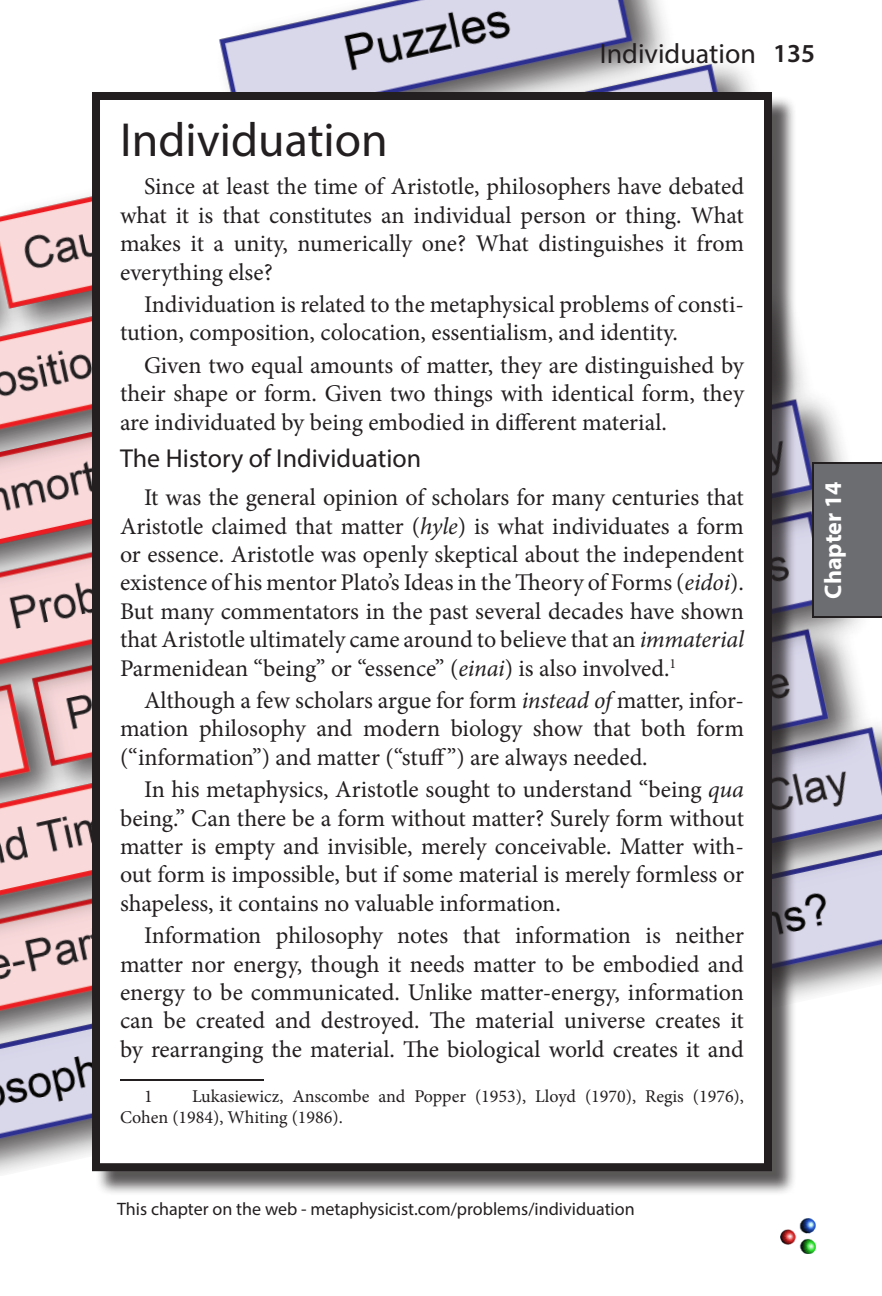
<style>
.page{position:relative;width:882px;height:1296px;background:#fff}
.page>*{position:absolute;margin:0;border:0;box-sizing:border-box;transform-origin:0 0}
.t1{font:48px "Myriad Pro";color:#231f20}
.t2{font:28px "Myriad Pro";color:#231f20}
.t3{font:26px "Myriad Pro";color:#231f20}
.t4{font:24px/28.4px "Minion Pro";color:#231f20;text-align:justify}
.t5{font:700 24px "Myriad Pro";color:#fff}
.t6{font:18px/21.6px "Minion Pro";color:#231f20}
.t7{font:18px "Myriad Pro";color:#231f20}
.s1{font-weight:600;font-size:26px}
.s2{font-style:italic}
</style>
<div class="page">
<img style="left:0;top:0;width:882px;height:1174px">
<div style="left:95px;top:95px;width:702px;height:1101px;background:#231f20;opacity:.75"></div>
<div style="left:96px;top:96px;width:672px;height:1071px;background:#fff"></div>
<div style="left:92px;top:92px;width:680px;height:1079px;border:8px solid #231f20"></div>
<img style="left:780px;top:1218px;width:35px;height:36px">
<div style="left:812px;top:462px;width:70px;height:156px;background:#6c6d70"></div>
<hr style="left:120px;top:1079px;width:144px;height:2px;background:#231f20">
<p class="t2" style="left:600px;top:36px;width:217px">Individuation <span class="s1">135</span></p>
<h1 class="t1" style="left:120px;top:110px;width:269px">Individuation</h1>
<p class="t4" style="left:120px;top:173px;width:626px;text-indent:24px">Since at least the time of Aristotle, philosophers have debated what it is that constitutes an individual person or thing. What makes it a unity, numerically one? What distinguishes it from everything else?</p>
<p class="t4" style="left:120px;top:290px;width:626px;text-indent:24px">Individuation is related to the metaphysical problems of consti&shy;tution, composition, colocation, essentialism, and identity.</p>
<p class="t4" style="left:120px;top:351px;width:626px;text-indent:24px">Given two equal amounts of matter, they are distinguished by their shape or form. Given two things with identical form, they are individuated by being embodied in different material.</p>
<p class="t3" style="left:120px;top:442px;width:303px">The History of Individuation</p>
<p class="t4" style="left:120px;top:483px;width:626px;text-indent:24px">It was the general opinion of scholars for many centuries that Aristotle claimed that matter (<span class="s2">hyle</span>) is what individuates a form or essence. Aristotle was openly skeptical about the independent existence of his mentor Plato’s Ideas in the Theory of Forms (<span class="s2">eidoi</span>).<br>But many commentators in the past several decades have shown that Aristotle ultimately came around to believe that an <span class="s2">immaterial </span>Parmenidean “being” or “essence” (<span class="s2">einai</span>) is also involved.<sup>1</sup></p>
<p class="t4" style="left:120px;top:686px;width:626px;text-indent:24px">Although a few scholars argue for form <span class="s2">instead of</span> matter, infor&shy;mation philosophy and modern biology show that both form (“information”) and matter (“stuff”) are always needed.</p>
<p class="t4" style="left:120px;top:775px;width:626px;text-indent:24px">In his metaphysics, Aristotle sought to understand “being <span class="s2">qua </span>being.” Can there be a form without matter? Surely form without matter is empty and invisible, merely conceivable. Matter with&shy;out form is impossible, but if some material is merely formless or shapeless, it contains no valuable information.</p>
<p class="t4" style="left:120px;top:921px;width:625px;text-indent:24px">Information philosophy notes that information is neither matter nor energy, though it needs matter to be embodied and energy to be communicated. Unlike matter-energy, information can be created and destroyed. The material universe creates it by rearranging the material. The biological world creates it and</p>
<p class="t6" style="left:144px;top:1085px;width:10px">1</p>
<p class="t6" style="left:120px;top:1085px;width:625px;text-indent:72px">Lukasiewicz, Anscombe and Popper (1953), Lloyd (1970), Regis (1976),<br>Cohen (1984), Whiting (1986).</p>
<p class="t5" style="left:817px;top:599px;width:119px;rotate:-90deg">Chapter 14</p>
<p class="t7" style="left:117px;top:1198px;width:519px">This chapter on the web - metaphysicist.com/problems/individuation</p>
</div>
